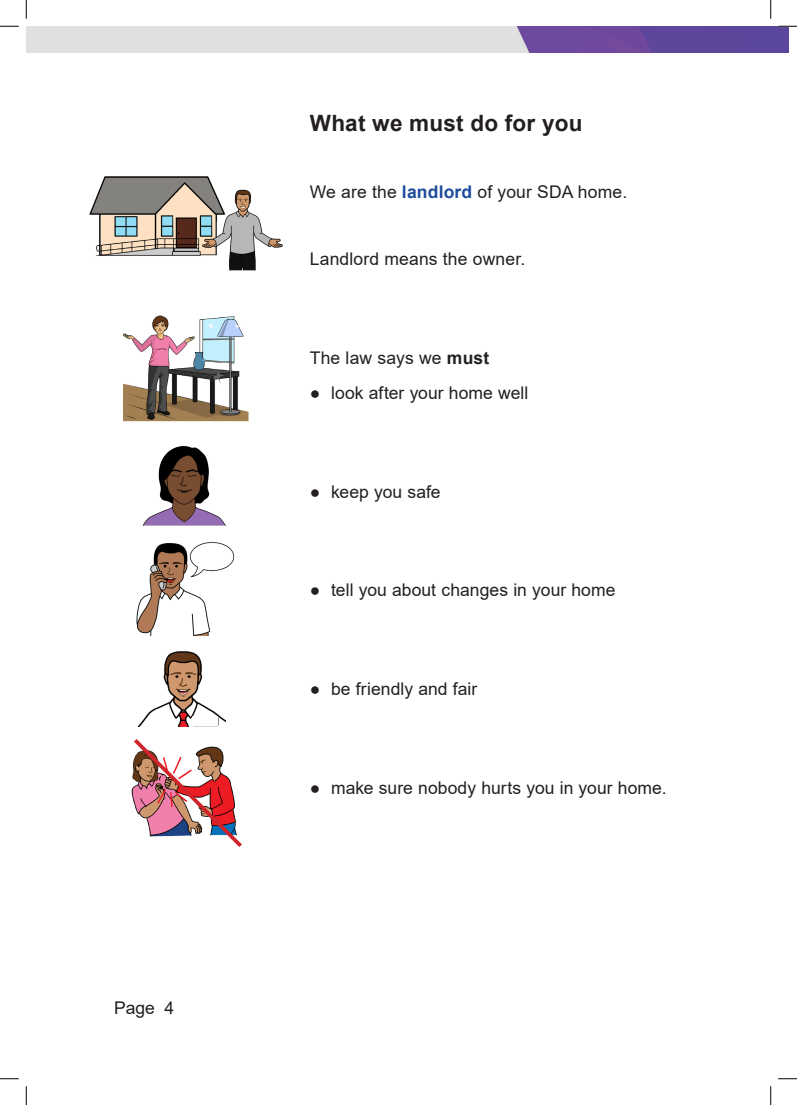
<style>
.page{position:relative;width:797px;height:1105px;background:#fff}
.page>*{position:absolute;margin:0;border:0;box-sizing:border-box;transform-origin:0 0}
.Heading_1_-_size_18_BOLD{font:700 22.5px "Arial";letter-spacing:.01em;color:#231f20}
.Body_1_line_space{font:17.5px "Arial";letter-spacing:.005em;color:#231f20}
.Body_2_line_space{font:17.5px "Arial";letter-spacing:.01em;color:#231f20}
.Bullet_lead_sentence{font:17.5px "Arial";letter-spacing:.01em;color:#231f20}
.s1{font-weight:700;color:#1e4b9d}
.s2{font-weight:700}
</style>
<div class="page">
<img style="left:26px;top:26px;width:762px;height:27px">
<img style="left:89px;top:176px;width:124px;height:80px">
<img style="left:200px;top:187px;width:83px;height:84px">
<img style="left:123px;top:315px;width:126px;height:107px">
<img style="left:142px;top:446px;width:84px;height:80px">
<img style="left:136px;top:543px;width:75px;height:92px">
<img style="left:190px;top:542px;width:45px;height:37px">
<img style="left:139px;top:651px;width:86px;height:75px">
<svg style="left:191px;top:716px;width:27px;height:10px"></svg>
<svg style="left:131px;top:739px;width:111px;height:108px"></svg>
<svg style="left:0;top:25px;width:19px;height:2px"></svg>
<svg style="left:778px;top:25px;width:19px;height:2px"></svg>
<svg style="left:0;top:1078px;width:19px;height:1px"></svg>
<svg style="left:778px;top:1078px;width:19px;height:1px"></svg>
<svg style="left:25px;top:0;width:2px;height:19px"></svg>
<svg style="left:25px;top:1086px;width:2px;height:19px"></svg>
<svg style="left:770px;top:0;width:1px;height:19px"></svg>
<svg style="left:770px;top:1086px;width:1px;height:19px"></svg>
<p class="Body_1_line_space" style="left:114px;top:995px;width:62px">Page 4</p>
<p class="Heading_1_-_size_18_BOLD" style="left:310px;top:107px;width:274px">What we must do for you</p>
<p class="Body_1_line_space" style="left:310px;top:180px;width:319px">We are the <span class="s1">landlord</span> of your SDA home.</p>
<p class="Body_2_line_space" style="left:310px;top:247px;width:217px">Landlord means the owner.</p>
<p class="Bullet_lead_sentence" style="left:310px;top:346px;width:181px">The law says we <span class="s2">must</span></p>
<p class="Body_1_line_space" style="left:310px;top:381px;width:220px">● look after your home well</p>
<p class="Body_1_line_space" style="left:310px;top:479px;width:132px">● keep you safe</p>
<p class="Body_1_line_space" style="left:310px;top:578px;width:307px">● tell you about changes in your home</p>
<p class="Body_1_line_space" style="left:310px;top:677px;width:169px">● be friendly and fair</p>
<p class="Body_1_line_space" style="left:310px;top:776px;width:358px">● make sure nobody hurts you in your home.</p>
</div>
